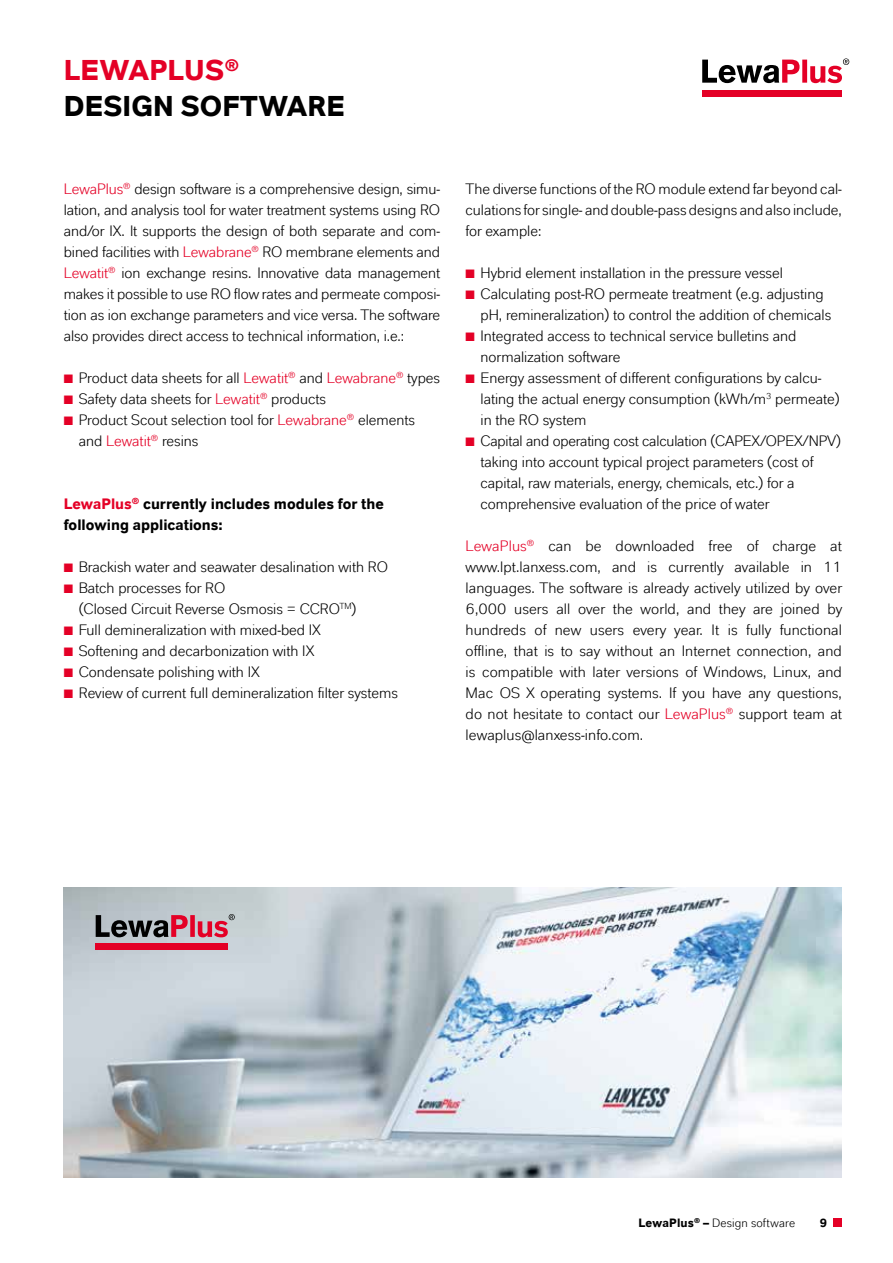
<style>
.page{position:relative;width:893px;height:1263px;background:#fff}
.page>*{position:absolute;margin:0;border:0;box-sizing:border-box;transform-origin:0 0}
.t1{font:700 28.5px/36px "Lanxess";letter-spacing:.005em;color:#000}
.t2{font:15px/21px "Lanxess";color:#000}
.t3{font:700 15px/21px "Lanxess";color:#000}
.t4{font:12px "Lanxess";letter-spacing:.015em;color:#000}
.t5{font:700 12px "Lanxess";color:#000}
.s1{color:#e40026}
.s2{font-weight:700}
</style>
<div class="page">
<img style="left:64px;top:887px;width:778px;height:291px">
<div style="left:96px;top:944px;width:132px;height:6px;background:#e40026"></div>
<svg style="left:96px;top:914px;width:139px;height:23px;background:#99737e"></svg>
<div style="left:702px;top:90px;width:140px;height:7px;background:#e40026"></div>
<svg style="left:702px;top:58px;width:147px;height:25px"></svg>
<div style="left:833px;top:1218px;width:9px;height:9px;background:#e40026"></div>
<h1 class="t1" style="left:64px;top:52px;width:283px"><span class="s1">LEWAPLUS</span><sup>®<br></sup>DESIGN SOFTWARE</h1>
<p class="t2" style="left:64px;top:178px;width:378px;text-align:justify"><span class="s1">LewaPlus</span><sup>®</sup> design software is a comprehensive design, simu&shy;lation, and analysis tool for water treatment systems using RO and/or IX. It supports the design of both separate and com&shy;bined facilities with <span class="s1">Lewabrane</span><sup>®</sup> RO membrane elements and <span class="s1">Lewatit</span><sup>®</sup> ion exchange resins. Innovative data management makes it possible to use RO flow rates and permeate composi&shy;tion as ion exchange parameters and vice versa. The software also provides direct access to technical information, i.e.:</p>
<p class="t2" style="left:64px;top:367px;width:378px"><span class="s1">■</span> Product data sheets for all <span class="s1">Lewatit</span><sup>®</sup> and <span class="s1">Lewabrane</span><sup>®</sup> types</p>
<p class="t2" style="left:64px;top:388px;width:264px"><span class="s1">■</span> Safety data sheets for <span class="s1">Lewatit</span><sup>®</sup> products</p>
<p class="t2" style="left:79px;top:409px;width:338px;text-indent:-15px"><span class="s1">■</span> Product Scout selection tool for <span class="s1">Lewabrane</span><sup>®</sup> elements and <span class="s1">Lewatit</span><sup>®</sup> resins</p>
<p class="t3" style="left:64px;top:493px;width:322px"><span class="s1">LewaPlus</span><sup>®</sup> currently includes modules for the following applications:</p>
<p class="t2" style="left:64px;top:556px;width:326px"><span class="s1">■</span> Brackish water and seawater desalination with RO</p>
<p class="t2" style="left:79px;top:577px;width:279px;text-indent:-15px"><span class="s1">■</span> Batch processes for RO<br>(Closed Circuit Reverse Osmosis = CCRO<sup>TM</sup>)</p>
<p class="t2" style="left:64px;top:619px;width:259px"><span class="s1">■</span> Full demineralization with mixed-bed IX</p>
<p class="t2" style="left:64px;top:640px;width:252px"><span class="s1">■</span> Softening and decarbonization with IX</p>
<p class="t2" style="left:64px;top:661px;width:197px"><span class="s1">■</span> Condensate polishing with IX</p>
<p class="t2" style="left:64px;top:682px;width:336px"><span class="s1">■</span> Review of current full demineralization filter systems</p>
<p class="t2" style="left:466px;top:178px;width:378px;text-align:justify">The diverse functions of the RO module extend far beyond cal&shy;culations for single- and double-pass designs and also include, for example:</p>
<p class="t2" style="left:466px;top:262px;width:319px"><span class="s1">■</span> Hybrid element installation in the pressure vessel</p>
<p class="t2" style="left:480px;top:283px;width:352px;text-indent:-15px"><span class="s1">■</span> Calculating post-RO permeate treatment (e.g. adjusting pH, remineralization) to control the addition of chemicals</p>
<p class="t2" style="left:480px;top:325px;width:317px;text-indent:-15px"><span class="s1">■</span> Integrated access to technical service bulletins and normalization software</p>
<p class="t2" style="left:480px;top:367px;width:361px;text-indent:-15px"><span class="s1">■</span> Energy assessment of different configurations by calcu&shy;lating the actual energy consumption (kWh/m<sup>3</sup> permeate) in the RO system</p>
<p class="t2" style="left:480px;top:430px;width:362px;text-indent:-15px"><span class="s1">■</span> Capital and operating cost calculation (CAPEX/OPEX/NPV) taking into account typical project parameters (cost of capital, raw materials, energy, chemicals, etc.) for a comprehensive evaluation of the price of water</p>
<p class="t2" style="left:466px;top:535px;width:378px;text-align:justify"><span class="s1">LewaPlus</span><sup>®</sup> can be downloaded free of charge at www.lpt.lanxess.com, and is currently available in 11 languages. The software is already actively utilized by over 6,000 users all over the world, and they are joined by hundreds of new users every year. It is fully functional offline, that is to say without an Internet connection, and is compatible with later versions of Windows, Linux, and Mac OS X operating systems. If you have any questions, do not hesitate to contact our <span class="s1">LewaPlus</span><sup>®</sup> support team at lewaplus@lanxess-info.com.</p>
<p class="t4" style="left:638px;top:1216px;width:158px"><span class="s2">LewaPlus</span><sup>®</sup> <span class="s2">–</span> Design software</p>
<p class="t5" style="left:820px;top:1215px;width:9px">9</p>
</div>
